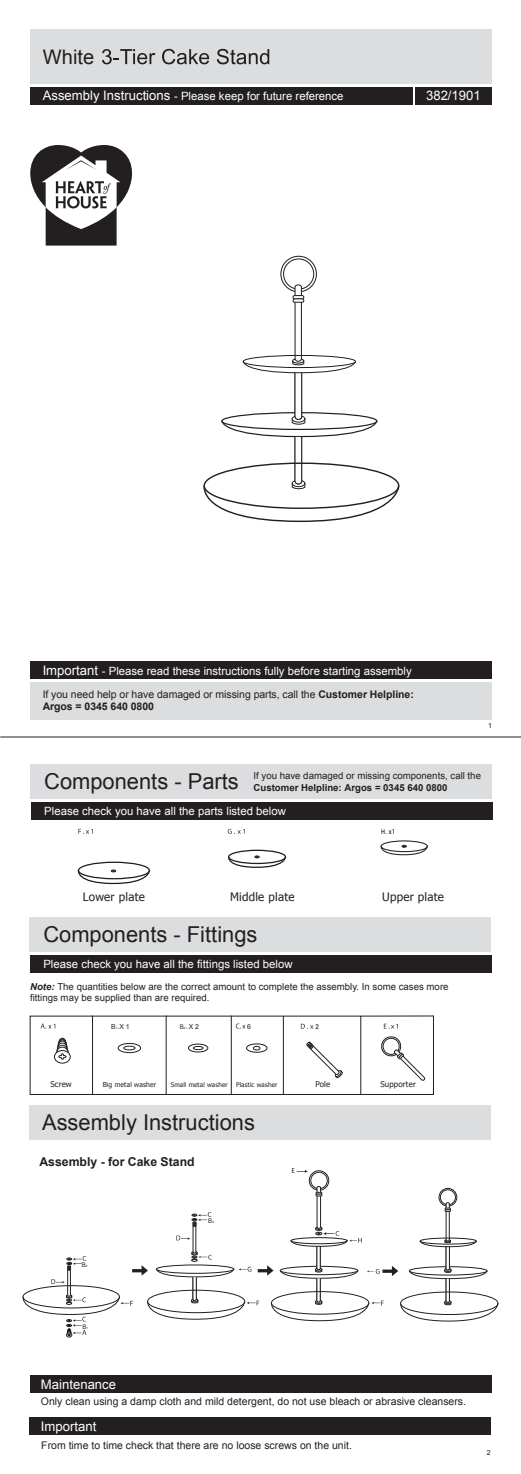
<style>
.page{position:relative;width:521px;height:1474px;background:#fff}
.page>*{position:absolute;margin:0;border:0;box-sizing:border-box;transform-origin:0 0}
.t1{font:21.88px "Arial";color:#231f20}
.t2{font:20.04px "Arial";color:#231f20}
.t3{font:13.12px "Arial";color:#fff}
.t4{font:700 12.25px "Arial";color:#231f20}
.t5{font:11.64px "Tahoma";letter-spacing:.02em;color:#231f20}
.t6{font:11.38px "Arial";color:#fff}
.t7{font:10.5px/12.6px "Arial";color:#231f20}
.t8{font:9.62px/11.5px "Arial";color:#231f20}
.t9{font:700 9.62px "Arial";color:#231f20}
.t10{font:7.88px "Tahoma";letter-spacing:.02em;color:#231f20}
.t11{font:7px "Arial";color:#231f20}
.t12{font:6.83px "Arial";color:#231f20}
.t13{font:6.74px "Tahoma";letter-spacing:.02em;color:#231f20}
.t14{font:500 condensed 6.56px "Avant Garde LT";color:#231f20}
.t15{font:6.39px "Tahoma";letter-spacing:.02em;color:#231f20}
.t16{font:6.39px "Arial";color:#231f20;scale:.96 1}
.s1{font-size:13.12px}
.s2{font-weight:700}
.s3{font-weight:700;font-style:italic}
.s4{font-size:3.06px}
</style>
<div class="page">
<div style="left:30px;top:29px;width:462px;height:55px;background:#dcdddf"></div>
<div style="left:30px;top:87px;width:383px;height:17px;background:#231f20"></div>
<div style="left:415px;top:87px;width:77px;height:17px;background:#231f20"></div>
<svg style="left:30px;top:145px;width:102px;height:100px"></svg>
<div style="left:30px;top:682px;width:462px;height:37px;background:#dcdddf"></div>
<div style="left:30px;top:661px;width:462px;height:18px;background:#231f20"></div>
<svg style="left:102px;top:49px;width:53px;height:15px"></svg>
<svg style="left:162px;top:49px;width:47px;height:15px"></svg>
<svg style="left:217px;top:49px;width:52px;height:15px"></svg>
<div style="left:30px;top:764px;width:461px;height:35px;background:#dcdddf"></div>
<div style="left:31px;top:802px;width:461px;height:17px;background:#231f20"></div>
<div style="left:29px;top:917px;width:462px;height:35px;background:#dcdddf"></div>
<div style="left:30px;top:955px;width:461px;height:17px;background:#231f20"></div>
<div style="left:30px;top:1105px;width:461px;height:35px;background:#dcdddf"></div>
<div style="left:30px;top:1375px;width:461px;height:17px;background:#231f20"></div>
<div style="left:30px;top:1417px;width:461px;height:17px;background:#231f20"></div>
<hr style="left:0;top:736px;width:521px;height:1px;background:#231f20">
<hr style="left:166px;top:1015px;width:1px;height:79px;background:#231f20">
<hr style="left:92px;top:1015px;width:1px;height:79px;background:#231f20">
<hr style="left:231px;top:1015px;width:1px;height:79px;background:#231f20">
<hr style="left:283px;top:1016px;width:1px;height:78px;background:#231f20">
<div style="left:280px;top:256px;width:37px;height:36px;border:1px solid #231f20;border-radius:50%"></div>
<div style="left:283px;top:258px;width:31px;height:31px;border:1px solid #231f20;border-radius:50%"></div>
<svg style="left:203px;top:284px;width:197px;height:238px"></svg>
<div style="left:78px;top:861px;width:72px;height:18px;border:1px solid #231f20;border-radius:50%"></div>
<svg style="left:77px;top:869px;width:74px;height:16px"></svg>
<div style="left:228px;top:849px;width:58px;height:15px;border:1px solid #231f20;border-radius:50%"></div>
<svg style="left:228px;top:855px;width:59px;height:13px"></svg>
<div style="left:380px;top:840px;width:48px;height:12px;border:1px solid #231f20;border-radius:50%"></div>
<svg style="left:380px;top:845px;width:48px;height:11px"></svg>
<svg style="left:41px;top:1023px;width:14px;height:5px"></svg>
<div style="left:54px;top:1050px;width:17px;height:13px;border:1px solid #231f20;border-radius:50%"></div>
<svg style="left:56px;top:1037px;width:13px;height:22px"></svg>
<svg style="left:301px;top:1023px;width:12px;height:5px"></svg>
<svg style="left:306px;top:1041px;width:37px;height:38px"></svg>
<svg style="left:384px;top:1023px;width:14px;height:5px"></svg>
<svg style="left:381px;top:1036px;width:44px;height:45px"></svg>
<div style="left:118px;top:1043px;width:23px;height:10px;border:1px solid #231f20;border-radius:50%"></div>
<div style="left:123px;top:1045px;width:12px;height:5px;border:1px solid #231f20;border-radius:50%"></div>
<svg style="left:236px;top:1023px;width:9px;height:5px"></svg>
<div style="left:246px;top:1043px;width:21px;height:9px;border:1px solid #231f20;border-radius:50%"></div>
<svg style="left:253px;top:1046px;width:7px;height:4px"></svg>
<svg style="left:78px;top:828px;width:15px;height:5px"></svg>
<svg style="left:228px;top:828px;width:16px;height:5px"></svg>
<div style="left:309px;top:1170px;width:20px;height:20px;border:1px solid #231f20;border-radius:50%"></div>
<div style="left:310px;top:1171px;width:17px;height:18px;border:1px solid #231f20;border-radius:50%"></div>
<svg style="left:292px;top:1168px;width:16px;height:4px"></svg>
<svg style="left:22px;top:1185px;width:476px;height:152px"></svg>
<div style="left:188px;top:1043px;width:20px;height:9px;border:1px solid #231f20;border-radius:50%"></div>
<div style="left:193px;top:1046px;width:10px;height:4px;border:1px solid #231f20;border-radius:50%"></div>
<h2 class="t2" style="left:43px;top:44px;width:53px">White</h2>
<p class="t6" style="left:43px;top:89px;width:302px"><span class="s1">Assembly Instructions</span> - Please keep for future reference</p>
<p class="t3" style="left:426px;top:87px;width:56px">382/1901</p>
<p class="t6" style="left:43px;top:663px;width:370px"><span class="s1">Important</span> - Please read these instructions fully before starting assembly</p>
<p class="t7" style="left:43px;top:688px;width:372px">If you need help or have damaged or missing parts, call the <span class="s2">Customer Helpline:<br>Argos = 0345 640 0800</span></p>
<p class="t11" style="left:488px;top:721px;width:5px">1</p>
<p class="t8" style="left:253px;top:770px;width:229px">If you have damaged or missing components, call the</p>
<p class="t9" style="left:253px;top:781px;width:195px">Customer Helpline: Argos = 0345 640 0800</p>
<h1 class="t1" style="left:44px;top:767px;width:196px">Components - Parts</h1>
<p class="t6" style="left:44px;top:803px;width:243px">Please check you have all the parts listed below</p>
<p class="t14" style="left:381px;top:827px;width:16px">H. x1</p>
<p class="t5" style="left:83px;top:888px;width:64px">Lower plate</p>
<p class="t5" style="left:230px;top:888px;width:66px">Middle plate</p>
<p class="t5" style="left:382px;top:888px;width:63px">Upper plate</p>
<h1 class="t1" style="left:43px;top:920px;width:215px">Components - Fittings</h1>
<p class="t6" style="left:43px;top:956px;width:251px">Please check you have all the fittings listed below</p>
<p class="t8" style="left:30px;top:980px;width:420px"><span class="s3">Note:</span> The quantities below are the correct amount to complete the assembly. In some cases more fittings may be supplied than are required.</p>
<p class="t10" style="left:50px;top:1078px;width:23px">Screw</p>
<p class="t12" style="left:111px;top:1021px;width:20px">B X 1</p>
<p class="t16" style="left:180px;top:1022px;width:7px">B<span class="s4">2</span></p>
<p class="t12" style="left:189px;top:1021px;width:12px">X 2</p>
<p class="t12" style="left:247px;top:1021px;width:5px">6</p>
<p class="t14" style="left:315px;top:1022px;width:5px">2</p>
<p class="t13" style="left:103px;top:1080px;width:55px">Big metal washer</p>
<p class="t15" style="left:236px;top:1080px;width:43px">Plastic washer</p>
<p class="t10" style="left:315px;top:1078px;width:16px">Pole</p>
<p class="t10" style="left:380px;top:1078px;width:37px">Supporter</p>
<p class="t15" style="left:171px;top:1080px;width:59px">Small metal washer</p>
<h1 class="t1" style="left:42px;top:1107px;width:214px">Assembly Instructions</h1>
<p class="t4" style="left:39px;top:1153px;width:157px">Assembly - for Cake Stand</p>
<p class="t16" style="left:82px;top:1260px;width:7px">B<span class="s4">2</span></p>
<p class="t16" style="left:82px;top:1322px;width:7px">B<span class="s4">1</span></p>
<p class="t16" style="left:208px;top:1216px;width:7px">B<span class="s4">2</span></p>
<p class="t3" style="left:41px;top:1375px;width:77px">Maintenance</p>
<p class="t7" style="left:41px;top:1394px;width:426px">Only clean using a damp cloth and mild detergent, do not use bleach or abrasive cleansers.</p>
<p class="t3" style="left:41px;top:1417px;width:57px">Important</p>
<p class="t7" style="left:41px;top:1439px;width:312px">From time to time check that there are no loose screws on the unit.</p>
<p class="t11" style="left:487px;top:1447px;width:5px">2</p>
</div>
